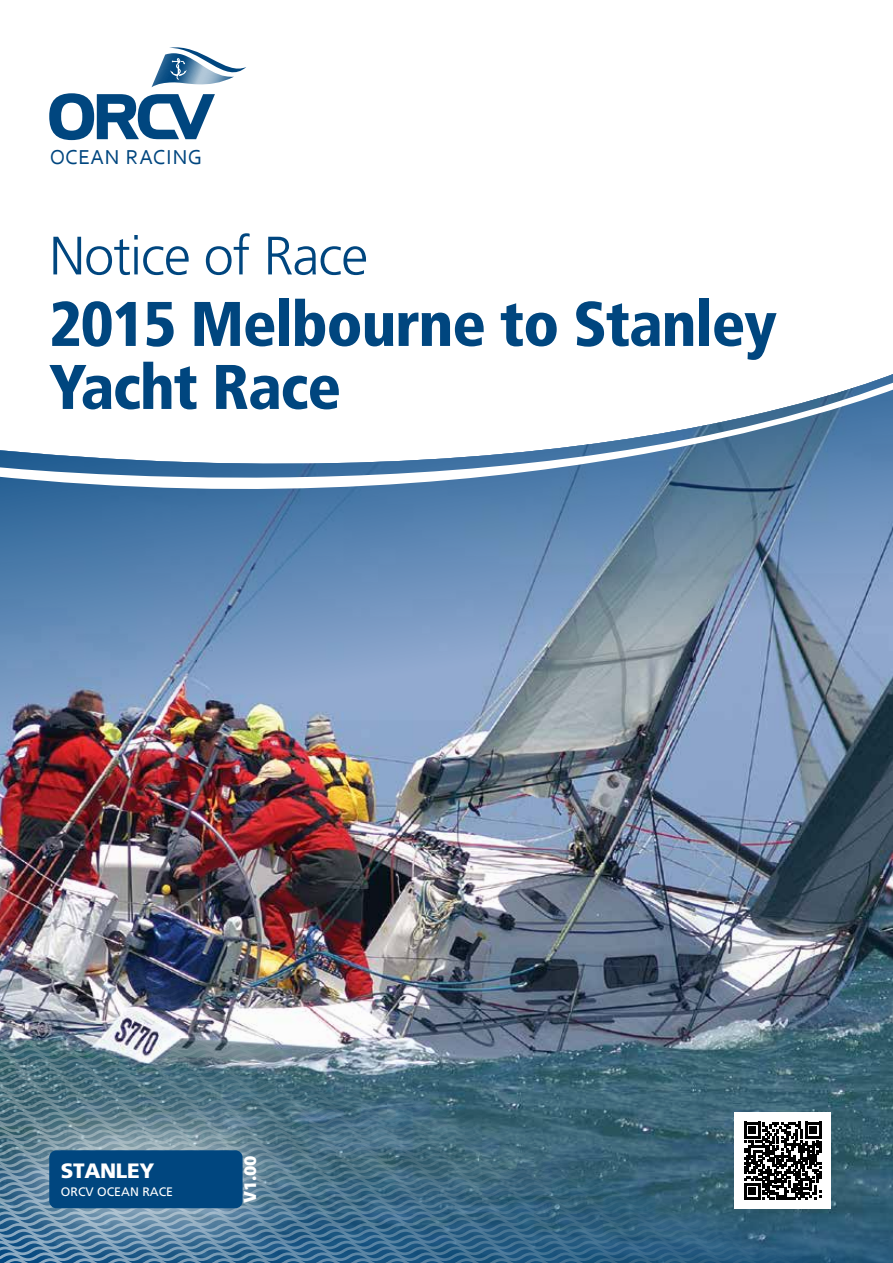
<style>
.page{position:relative;width:893px;height:1263px;background:#fff}
.page>*{position:absolute;margin:0;border:0;box-sizing:border-box;transform-origin:0 0}
.t1{font:900 condensed 63px/63px "Frutiger LT Std";letter-spacing:-.02em;color:#00467f}
.t2{font:300 54px "Frutiger LT Std";letter-spacing:-.02em;color:#00467f}
.t3{font:21.15px "Corbel";letter-spacing:.045em;color:#00467f}
.t4{font:900 20.85px "Frutiger LT Std";letter-spacing:-.02em;color:#fff}
.t5{font:900 18px "Myriad Pro";color:#fff}
.t6{font:12.3px "Frutiger LT Std";color:#fff}
</style>
<div class="page">
<img style="left:0;top:374px;width:893px;height:889px">
<svg style="left:0;top:375px;width:893px;height:159px"></svg>
<svg style="left:152px;top:47px;width:94px;height:40px"></svg>
<svg style="left:49px;top:93px;width:166px;height:47px"></svg>
<svg style="left:0;top:1079px;width:312px;height:184px;background:#5d8298"></svg>
<div style="left:49px;top:1150px;width:194px;height:58px;background:#00467f;border-radius:7px"></div>
<div style="left:734px;top:1112px;width:97px;height:97px;background:#fff"></div>
<svg style="left:744px;top:1122px;width:77px;height:77px"></svg>
<p class="t3" style="left:50px;top:144px;width:154px">OCEAN RACING</p>
<p class="t2" style="left:49px;top:225px;width:320px">Notice of Race</p>
<p class="t1" style="left:49px;top:292px;width:729px">2015 Melbourne to Stanley<br>Yacht Race</p>
<p class="t4" style="left:61px;top:1158px;width:95px">STANLEY</p>
<p class="t6" style="left:61px;top:1185px;width:114px">ORCV OCEAN RACE</p>
<p class="t5" style="left:238px;top:1203px;width:50px;rotate:-90deg">V1.00</p>
</div>
